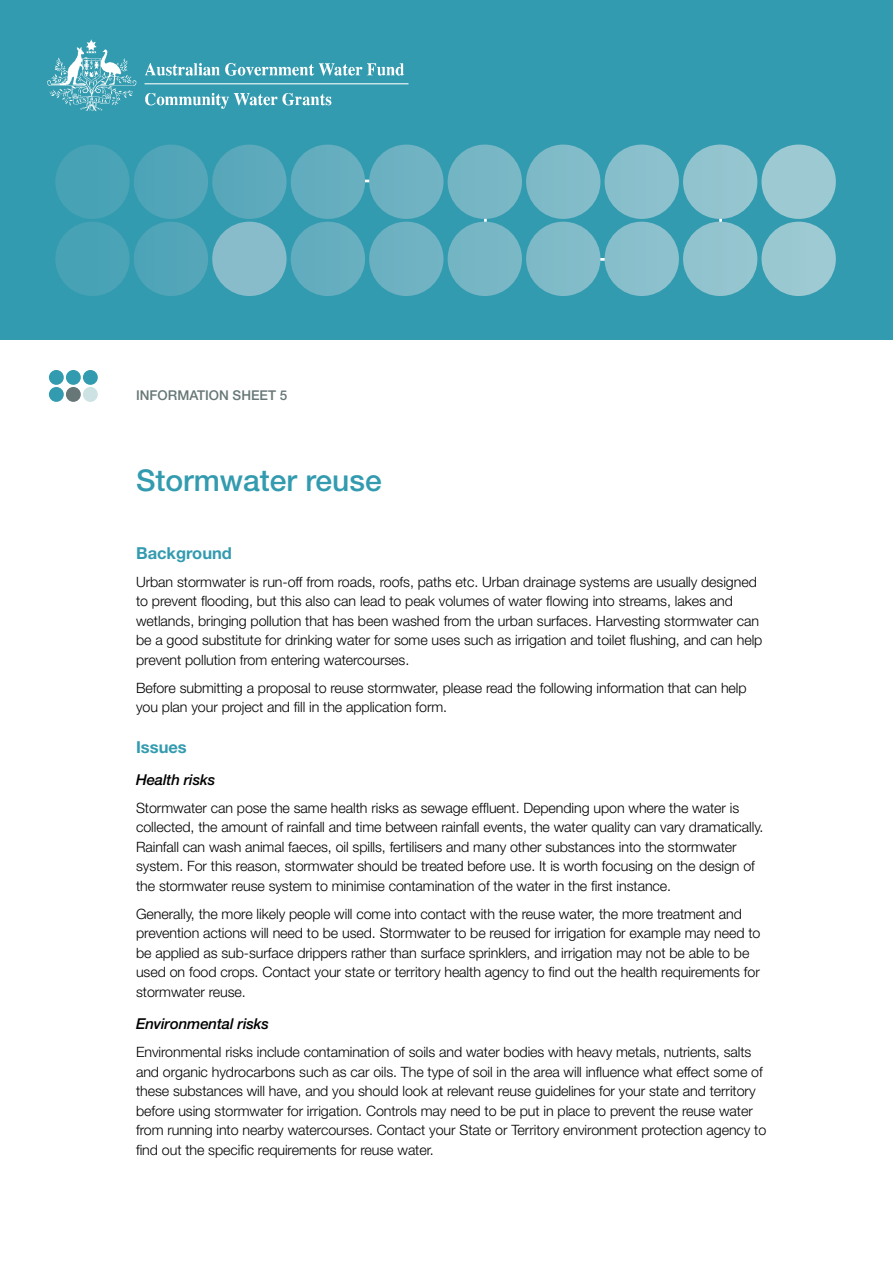
<style>
.page{position:relative;width:893px;height:1263px;background:#fff}
.page>*{position:absolute;margin:0;border:0;box-sizing:border-box;transform-origin:0 0}
.t1{font:500 30px "Helvetica Neue";color:#339baf}
.t2{font:700 16.5px "Helvetica Neue";color:#339baf}
.t3{font:italic 500 15px "Helvetica Neue";letter-spacing:-.01em;color:#000}
.t4{font:300 14.25px/19.5px "Helvetica Neue";letter-spacing:-.005em;color:#000}
.t5{font:500 13.5px "Helvetica Neue";color:#677676}
</style>
<div class="page">
<div style="left:0;top:0;width:893px;height:340px;background:#339baf"></div>
<hr style="left:327px;top:180px;width:78px;height:2px;background:#fff">
<hr style="left:562px;top:258px;width:78px;height:3px;background:#fff">
<hr style="left:484px;top:184px;width:3px;height:78px;background:#fff">
<hr style="left:719px;top:182px;width:3px;height:78px;background:#fff">
<div style="left:55px;top:222px;width:75px;height:74px;background:#47a2b5;border-radius:50%"></div>
<div style="left:134px;top:222px;width:74px;height:74px;background:#52a5b8;border-radius:50%"></div>
<div style="left:212px;top:222px;width:75px;height:74px;background:#88bccb;border-radius:50%"></div>
<div style="left:291px;top:222px;width:74px;height:74px;background:#65aebf;border-radius:50%"></div>
<div style="left:369px;top:222px;width:74px;height:74px;background:#6fb2c2;border-radius:50%"></div>
<div style="left:448px;top:222px;width:74px;height:74px;background:#77b6c5;border-radius:50%"></div>
<div style="left:526px;top:222px;width:74px;height:74px;background:#81bbc8;border-radius:50%"></div>
<div style="left:605px;top:222px;width:74px;height:74px;background:#8ac0cd;border-radius:50%"></div>
<div style="left:683px;top:222px;width:74px;height:74px;background:#93c4ce;border-radius:50%"></div>
<div style="left:761px;top:222px;width:75px;height:74px;background:#9bc9d2;border-radius:50%"></div>
<div style="left:55px;top:145px;width:75px;height:74px;background:#47a2b5;border-radius:50%"></div>
<div style="left:134px;top:145px;width:74px;height:74px;background:#52a5b8;border-radius:50%"></div>
<div style="left:212px;top:145px;width:75px;height:74px;background:#5ca9bb;border-radius:50%"></div>
<div style="left:291px;top:145px;width:74px;height:74px;background:#65aebf;border-radius:50%"></div>
<div style="left:369px;top:145px;width:74px;height:74px;background:#6fb2c2;border-radius:50%"></div>
<div style="left:448px;top:145px;width:74px;height:74px;background:#77b6c5;border-radius:50%"></div>
<div style="left:526px;top:145px;width:74px;height:74px;background:#81bbc8;border-radius:50%"></div>
<div style="left:605px;top:145px;width:74px;height:74px;background:#8ac0cd;border-radius:50%"></div>
<div style="left:683px;top:145px;width:74px;height:74px;background:#93c4ce;border-radius:50%"></div>
<div style="left:761px;top:145px;width:75px;height:74px;background:#9cc9d2;border-radius:50%"></div>
<div style="left:66px;top:387px;width:15px;height:15px;background:#677676;border-radius:50%"></div>
<div style="left:66px;top:370px;width:15px;height:15px;background:#339baf;border-radius:50%"></div>
<div style="left:49px;top:387px;width:15px;height:15px;background:#339baf;border-radius:50%"></div>
<div style="left:49px;top:370px;width:15px;height:15px;background:#339baf;border-radius:50%"></div>
<div style="left:83px;top:387px;width:15px;height:15px;background:#cce2e3;border-radius:50%"></div>
<div style="left:83px;top:370px;width:15px;height:15px;background:#339baf;border-radius:50%"></div>
<img style="left:47px;top:39px;width:362px;height:73px">
<p class="t5" style="left:136px;top:387px;width:153px">INFORMATION SHEET 5</p>
<h1 class="t1" style="left:136px;top:463px;width:247px">Stormwater reuse</h1>
<p class="t2" style="left:136px;top:543px;width:97px">Background</p>
<p class="t4" style="left:136px;top:572px;width:628px">Urban stormwater is run-off from roads, roofs, paths etc. Urban drainage systems are usually designed to prevent flooding, but this also can lead to peak volumes of water flowing into streams, lakes and wetlands, bringing pollution that has been washed from the urban surfaces. Harvesting stormwater can be a good substitute for drinking water for some uses such as irrigation and toilet flushing, and can help prevent pollution from entering watercourses.</p>
<p class="t4" style="left:136px;top:678px;width:612px">Before submitting a proposal to reuse stormwater, please read the following information that can help you plan your project and fill in the application form.</p>
<p class="t2" style="left:136px;top:736px;width:52px">Issues</p>
<p class="t3" style="left:136px;top:771px;width:81px">Health risks</p>
<p class="t4" style="left:136px;top:798px;width:629px">Stormwater can pose the same health risks as sewage effluent. Depending upon where the water is collected, the amount of rainfall and time between rainfall events, the water quality can vary dramatically.<br>Rainfall can wash animal faeces, oil spills, fertilisers and many other substances into the stormwater system. For this reason, stormwater should be treated before use. It is worth focusing on the design of the stormwater reuse system to minimise contamination of the water in the first instance.</p>
<p class="t4" style="left:136px;top:904px;width:626px">Generally, the more likely people will come into contact with the reuse water, the more treatment and prevention actions will need to be used. Stormwater to be reused for irrigation for example may need to be applied as sub-surface drippers rather than surface sprinklers, and irrigation may not be able to be used on food crops. Contact your state or territory health agency to find out the health requirements for stormwater reuse.</p>
<p class="t3" style="left:136px;top:1015px;width:134px">Environmental risks</p>
<p class="t4" style="left:136px;top:1042px;width:632px">Environmental risks include contamination of soils and water bodies with heavy metals, nutrients, salts and organic hydrocarbons such as car oils. The type of soil in the area will influence what effect some of these substances will have, and you should look at relevant reuse guidelines for your state and territory before using stormwater for irrigation. Controls may need to be put in place to prevent the reuse water from running into nearby watercourses. Contact your State or Territory environment protection agency to find out the specific requirements for reuse water.</p>
</div>
